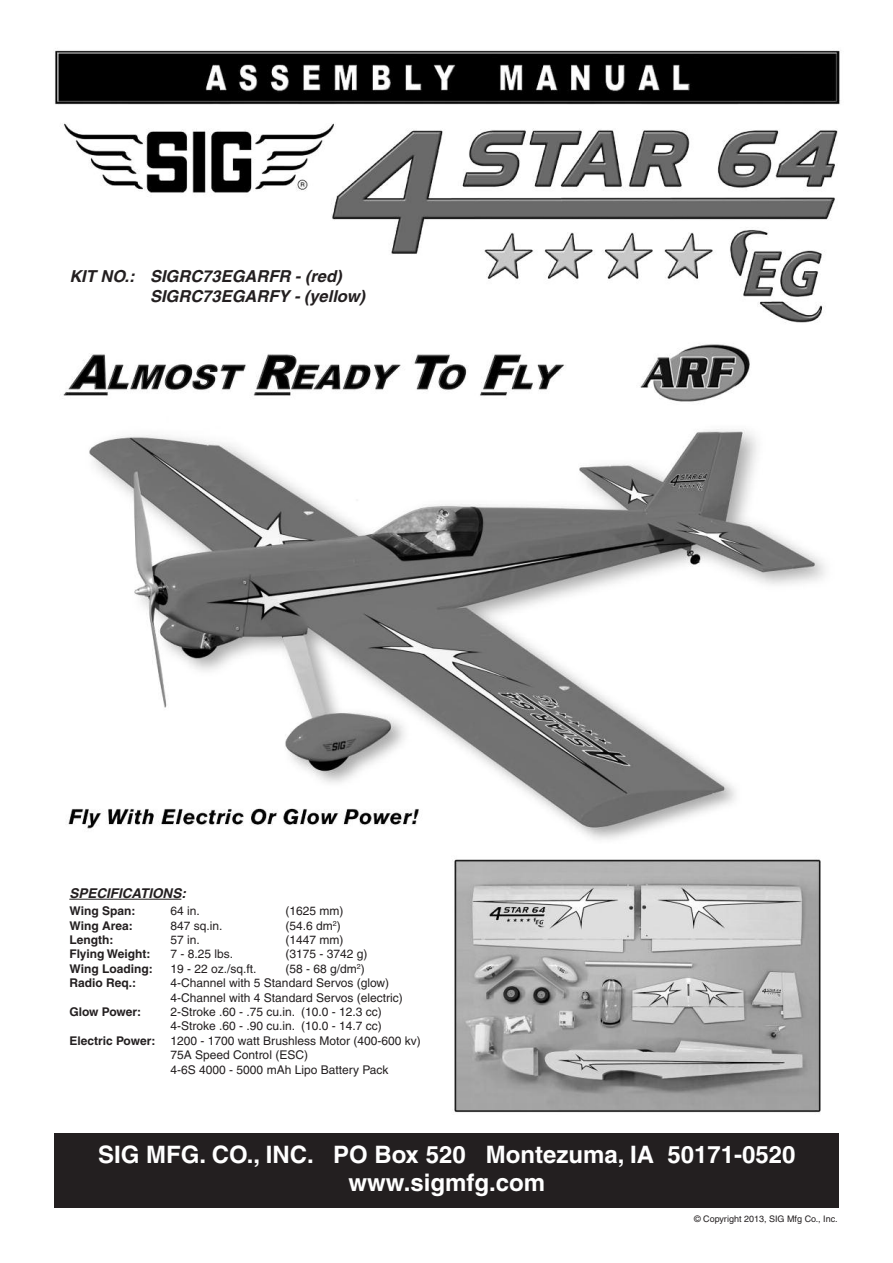
<style>
.page{position:relative;width:893px;height:1263px;background:#fff}
.page>*{position:absolute;margin:0;border:0;box-sizing:border-box;transform-origin:0 0}
.t1{font:700 24px/28.8px "Helvetica";color:#fff;text-align:center}
.t2{font:italic 700 16.5px/19.8px "Helvetica";color:#231f20}
.t3{font:italic 700 13.5px "Helvetica";color:#231f20}
.t4{font:12px/14.4px "Helvetica";color:#231f20}
.t5{font:700 12px "Helvetica";color:#231f20}
.t6{font:9px "Helvetica";color:#231f20}
</style>
<div class="page">
<img style="left:54px;top:50px;width:786px;height:1148px">
<div style="left:55px;top:1133px;width:784px;height:75px;background:#231f20"></div>
<hr style="left:69px;top:899px;width:112px;height:1px;background:#231f20">
<h2 class="t2" style="left:150px;top:268px;width:217px;text-indent:-81px">KIT NO.: SIGRC73EGARFR - (red)<br>SIGRC73EGARFY - (yellow)</h2>
<p class="t3" style="left:69px;top:888px;width:118px">SPECIFICATIONS:</p>
<p class="t5" style="left:69px;top:906px;width:67px">Wing Span:</p>
<p class="t4" style="left:171px;top:905px;width:31px">64 in.</p>
<p class="t4" style="left:285px;top:905px;width:60px">(1625 mm)</p>
<p class="t5" style="left:69px;top:921px;width:65px">Wing Area:</p>
<p class="t4" style="left:171px;top:919px;width:54px">847 sq.in.</p>
<p class="t4" style="left:285px;top:919px;width:57px">(54.6 dm<sup>2</sup>)</p>
<p class="t5" style="left:69px;top:935px;width:45px">Length:</p>
<p class="t4" style="left:171px;top:934px;width:31px">57 in.</p>
<p class="t4" style="left:285px;top:934px;width:60px">(1447 mm)</p>
<p class="t5" style="left:69px;top:950px;width:83px">Flying Weight:</p>
<p class="t4" style="left:171px;top:948px;width:64px">7 - 8.25 lbs.</p>
<p class="t4" style="left:285px;top:948px;width:84px">(3175 - 3742 g)</p>
<p class="t5" style="left:69px;top:964px;width:85px">Wing Loading:</p>
<p class="t4" style="left:171px;top:962px;width:88px">19 - 22 oz./sq.ft.</p>
<p class="t4" style="left:285px;top:962px;width:81px">(58 - 68 g/dm<sup>2</sup>)</p>
<p class="t5" style="left:69px;top:978px;width:68px">Radio Req.:</p>
<p class="t4" style="left:171px;top:977px;width:234px">4-Channel with 5 Standard Servos (glow)<br>4-Channel with 4 Standard Servos (electric)</p>
<p class="t5" style="left:69px;top:1007px;width:73px">Glow Power:</p>
<p class="t4" style="left:171px;top:1006px;width:213px">2-Stroke .60 - .75 cu.in. (10.0 - 12.3 cc)<br>4-Stroke .60 - .90 cu.in. (10.0 - 14.7 cc)</p>
<p class="t5" style="left:69px;top:1036px;width:88px">Electric Power:</p>
<p class="t4" style="left:171px;top:1034px;width:252px">1200 - 1700 watt Brushless Motor (400-600 kv)<br>75A Speed Control (ESC)<br>4-6S 4000 - 5000 mAh Lipo Battery Pack</p>
<h1 class="t1" style="left:98px;top:1142px;width:699px">SIG MFG. CO., INC. PO Box 520 Montezuma, IA 50171-0520 www.sigmfg.com</h1>
<p class="t6" style="left:694px;top:1215px;width:145px">© Copyright 2013, SIG Mfg Co., Inc.</p>
</div>
